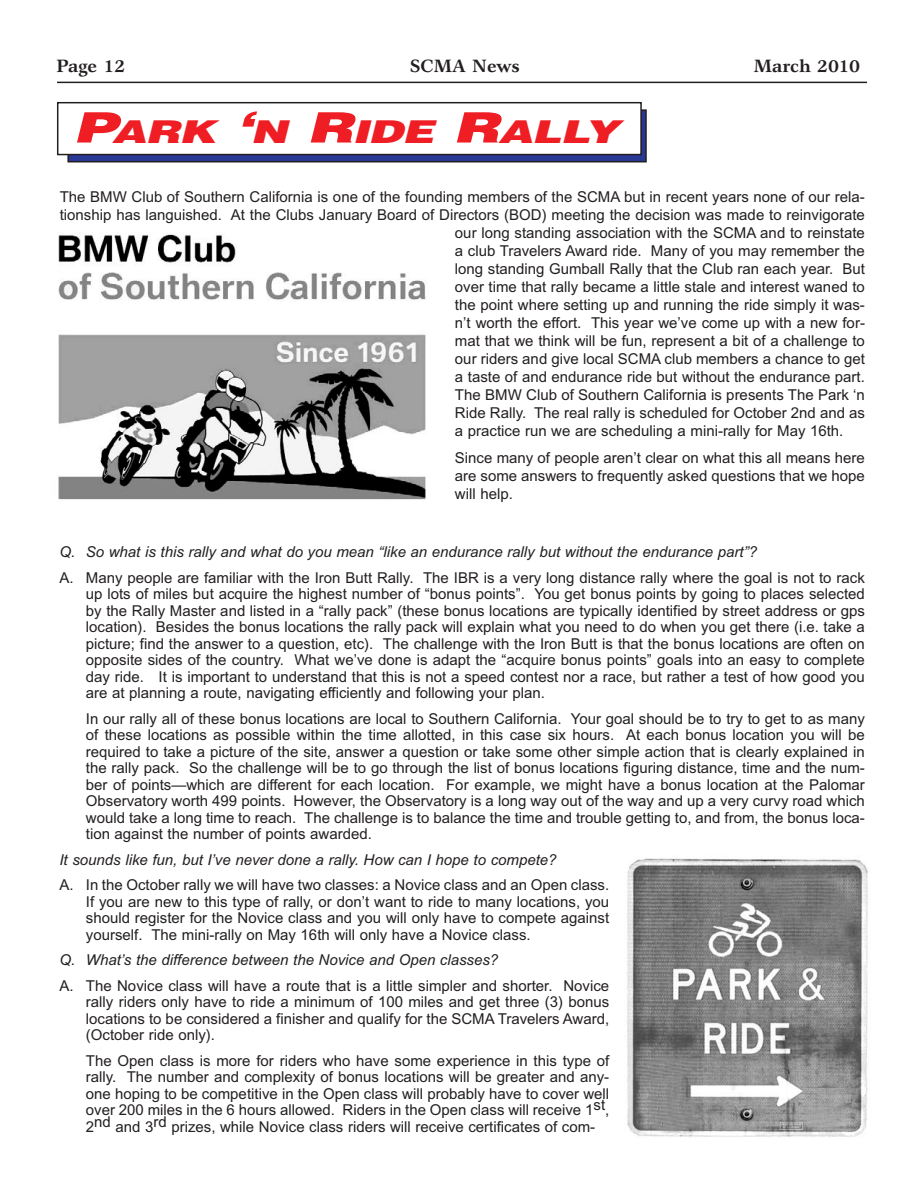
<style>
.page{position:relative;width:918px;height:1188px;background:#fff}
.page>*{position:absolute;margin:0;border:0;box-sizing:border-box;transform-origin:0 0}
.t1{font:italic 900 31.5px "Helvetica";color:#ee1e24;scale:1.41 1}
.t2{font:700 18px "Garth Graphic";color:#231f20}
.t3{font:15px/16.5px "Arial";color:#231f20;text-align:justify}
.t4{font:italic 15px "Arial";color:#231f20}
.s1{font-size:42px}
</style>
<div class="page">
<hr style="left:57px;top:82px;width:810px;height:1px;background:#231f20">
<img style="left:58px;top:234px;width:368px;height:266px">
<div style="left:68px;top:110px;width:578px;height:52px;background:linear-gradient(to right,#293795,#293795)"></div>
<div style="left:67px;top:109px;width:580px;height:53px;border:1px solid #231f20"></div>
<div style="left:58px;top:103px;width:583px;height:52px;background:#fff"></div>
<div style="left:57px;top:102px;width:585px;height:53px;border:1px solid #231f20"></div>
<img style="left:627px;top:858px;width:241px;height:279px">
<p class="t2" style="left:56px;top:59px;width:71px">Page 12</p>
<p class="t2" style="left:410px;top:59px;width:111px">SCMA News</p>
<p class="t2" style="left:754px;top:59px;width:108px">March 2010</p>
<h1 class="t1" style="left:74px;top:120px;width:388px"><span class="s1">P</span>ARK <span class="s1">‘</span>N <span class="s1">R</span>IDE <span class="s1">R</span>ALLY</h1>
<p class="t3" style="left:60px;top:190px;width:807px">The BMW Club of Southern California is one of the founding members of the SCMA but in recent years none of our rela-</p>
<p class="t3" style="left:60px;top:208px;width:807px">tionship has languished. At the Clubs January Board of Directors (BOD) meeting the decision was made to reinvigorate</p>
<p class="t3" style="left:455px;top:226px;width:411px">our long standing association with the SCMA and to reinstate</p>
<p class="t3" style="left:455px;top:244px;width:411px">a club Travelers Award ride. Many of you may remember the</p>
<p class="t3" style="left:455px;top:262px;width:411px">long standing Gumball Rally that the Club ran each year. But</p>
<p class="t3" style="left:455px;top:280px;width:411px">over time that rally became a little stale and interest waned to</p>
<p class="t3" style="left:455px;top:298px;width:411px">the point where setting up and running the ride simply it was-</p>
<p class="t3" style="left:455px;top:316px;width:412px">n’t worth the effort. This year we’ve come up with a new for-</p>
<p class="t3" style="left:455px;top:334px;width:411px">mat that we think will be fun, represent a bit of a challenge to</p>
<p class="t3" style="left:455px;top:352px;width:411px">our riders and give local SCMA club members a chance to get</p>
<p class="t3" style="left:455px;top:370px;width:411px">a taste of and endurance ride but without the endurance part.</p>
<p class="t3" style="left:455px;top:388px;width:411px">The BMW Club of Southern California is presents The Park ‘n</p>
<p class="t3" style="left:455px;top:406px;width:411px">Ride Rally. The real rally is scheduled for October 2nd and as</p>
<p class="t3" style="left:455px;top:424px;width:390px">a practice run we are scheduling a mini-rally for May 16th.</p>
<p class="t3" style="left:455px;top:450px;width:411px;line-height:18px">Since many of people aren’t clear on what this all means here are some answers to frequently asked questions that we hope will help.</p>
<p class="t4" style="left:59px;top:547px;width:699px">Q. So what is this rally and what do you mean “like an endurance rally but without the endurance part”?</p>
<p class="t3" style="left:86px;top:571px;width:781px;text-indent:-26px">A. Many people are familiar with the Iron Butt Rally. The IBR is a very long distance rally where the goal is not to rack up lots of miles but acquire the highest number of “bonus points”. You get bonus points by going to places selected by the Rally Master and listed in a “rally pack” (these bonus locations are typically identified by street address or gps location). Besides the bonus locations the rally pack will explain what you need to do when you get there (i.e. take a picture; find the answer to a question, etc). The challenge with the Iron Butt is that the bonus locations are often on opposite sides of the country. What we’ve done is adapt the “acquire bonus points” goals into an easy to complete day ride. It is important to understand that this is not a speed contest nor a race, but rather a test of how good you are at planning a route, navigating efficiently and following your plan.</p>
<p class="t3" style="left:86px;top:712px;width:781px">In our rally all of these bonus locations are local to Southern California. Your goal should be to try to get to as many of these locations as possible within the time allotted, in this case six hours. At each bonus location you will be required to take a picture of the site, answer a question or take some other simple action that is clearly explained in the rally pack. So the challenge will be to go through the list of bonus locations figuring distance, time and the num&shy;ber of points—which are different for each location. For example, we might have a bonus location at the Palomar Observatory worth 499 points. However, the Observatory is a long way out of the way and up a very curvy road which would take a long time to reach. The challenge is to balance the time and trouble getting to, and from, the bonus loca&shy;tion against the number of points awarded.</p>
<p class="t4" style="left:59px;top:854px;width:499px">It sounds like fun, but I’ve never done a rally. How can I hope to compete?</p>
<p class="t3" style="left:86px;top:878px;width:525px;text-indent:-26px">A. In the October rally we will have two classes: a Novice class and an Open class.<br>If you are new to this type of rally, or don’t want to ride to many locations, you should register for the Novice class and you will only have to compete against yourself. The mini-rally on May 16th will only have a Novice class.</p>
<p class="t4" style="left:59px;top:955px;width:440px">Q. What’s the difference between the Novice and Open classes?</p>
<p class="t3" style="left:86px;top:979px;width:525px;text-indent:-26px">A. The Novice class will have a route that is a little simpler and shorter. Novice rally riders only have to ride a minimum of 100 miles and get three (3) bonus locations to be considered a finisher and qualify for the SCMA Travelers Award, (October ride only).</p>
<p class="t3" style="left:86px;top:1054px;width:525px">The Open class is more for riders who have some experience in this type of rally. The number and complexity of bonus locations will be greater and any&shy;one hoping to be competitive in the Open class will probably have to cover well over 200 miles in the 6 hours allowed. Riders in the Open class will receive 1st, 2nd and 3rd prizes, while Novice class riders will receive certificates of com-</p>
</div>
